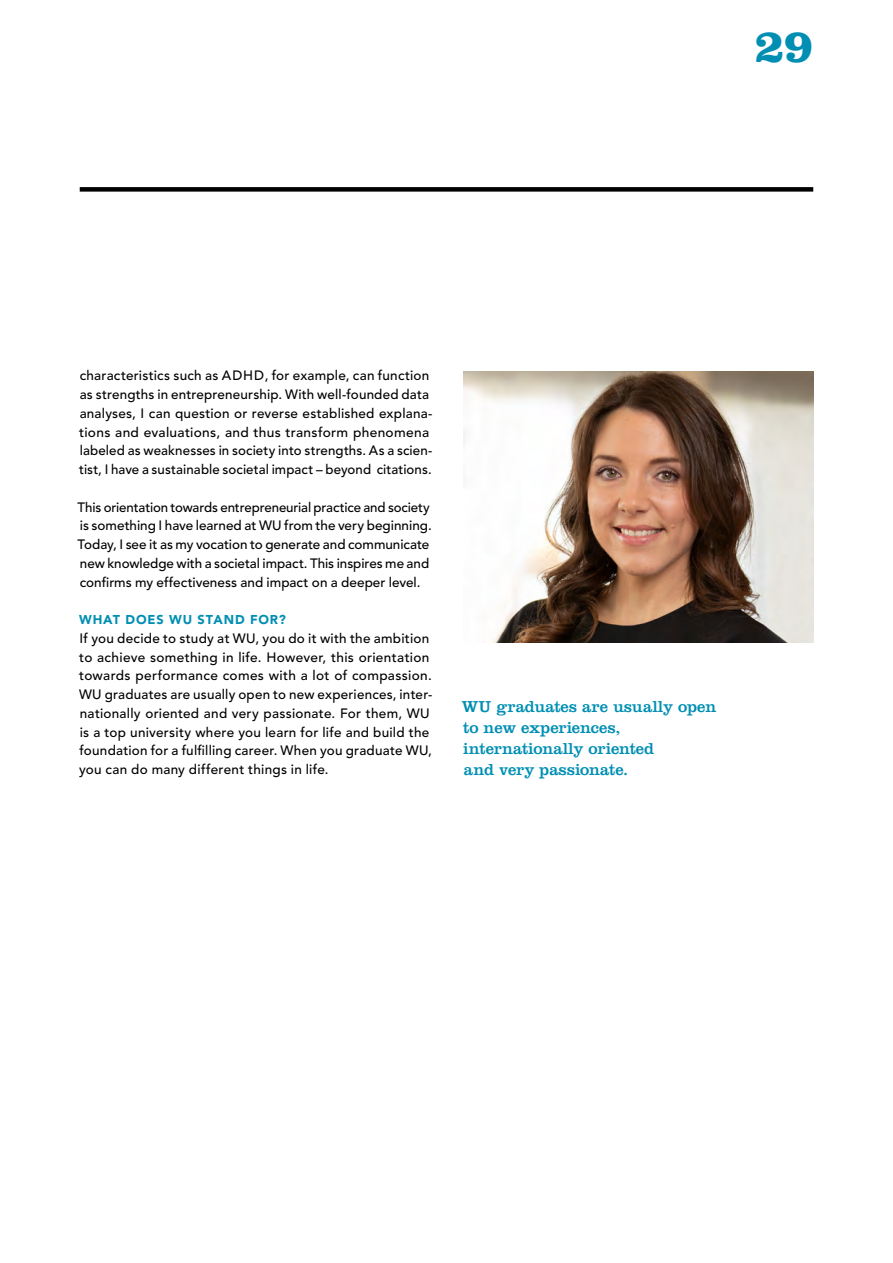
<style>
.page{position:relative;width:893px;height:1263px;background:#fff}
.page>*{position:absolute;margin:0;border:0;box-sizing:border-box;transform-origin:0 0}
.t1{font:700 48px "Clarendon LT Std";color:#008fb3}
.WU17_Copy_EN{font:16.5px/21px "Clarendon LT Std";letter-spacing:-.005em;color:#008fb3}
.WU17_Copy_EN-2{font:500 13.5px/18.8px "Avenir LT Std";letter-spacing:.015em;color:#000}
.WU17_Zwiti_1__Versal{font:900 12.75px "Avenir LT Std";letter-spacing:.07em;color:#008fb3}
</style>
<div class="page">
<img style="left:463px;top:371px;width:350px;height:272px">
<div style="left:80px;top:187px;width:733px;height:5px;background:#000"></div>
<h1 class="t1" style="left:755px;top:16px;width:59px">29</h1>
<p class="WU17_Copy_EN-2" style="left:79px;top:367px;width:355px">characteristics such as ADHD, for example, can function as strengths in entrepreneurship. With well-founded data analyses, I can question or reverse established explana&shy;tions and evaluations, and thus transform phenomena labeled as weaknesses in society into strengths. As a scien&shy;tist, I have a sustainable societal impact – beyond citations.</p>
<p class="WU17_Copy_EN-2" style="left:78px;top:498px;width:356px">This orientation towards entrepreneurial practice and society is something I have learned at WU from the very beginning.<br>Today, I see it as my vocation to generate and communicate new knowledge with a societal impact. This inspires me and confirms my effectiveness and impact on a deeper level.</p>
<p class="WU17_Zwiti_1__Versal" style="left:79px;top:612px;width:209px">WHAT DOES WU STAND FOR?</p>
<p class="WU17_Copy_EN-2" style="left:79px;top:629px;width:355px">If you decide to study at WU, you do it with the ambition to achieve something in life. However, this orientation towards performance comes with a lot of compassion.<br>WU graduates are usually open to new experiences, inter&shy;nationally oriented and very passionate. For them, WU is a top university where you learn for life and build the foundation for a fulfilling career. When you graduate WU, you can do many different things in life.</p>
<p class="WU17_Copy_EN" style="left:462px;top:695px;width:256px">WU graduates are usually open to new experiences, internationally oriented<br>and very passionate.</p>
</div>
